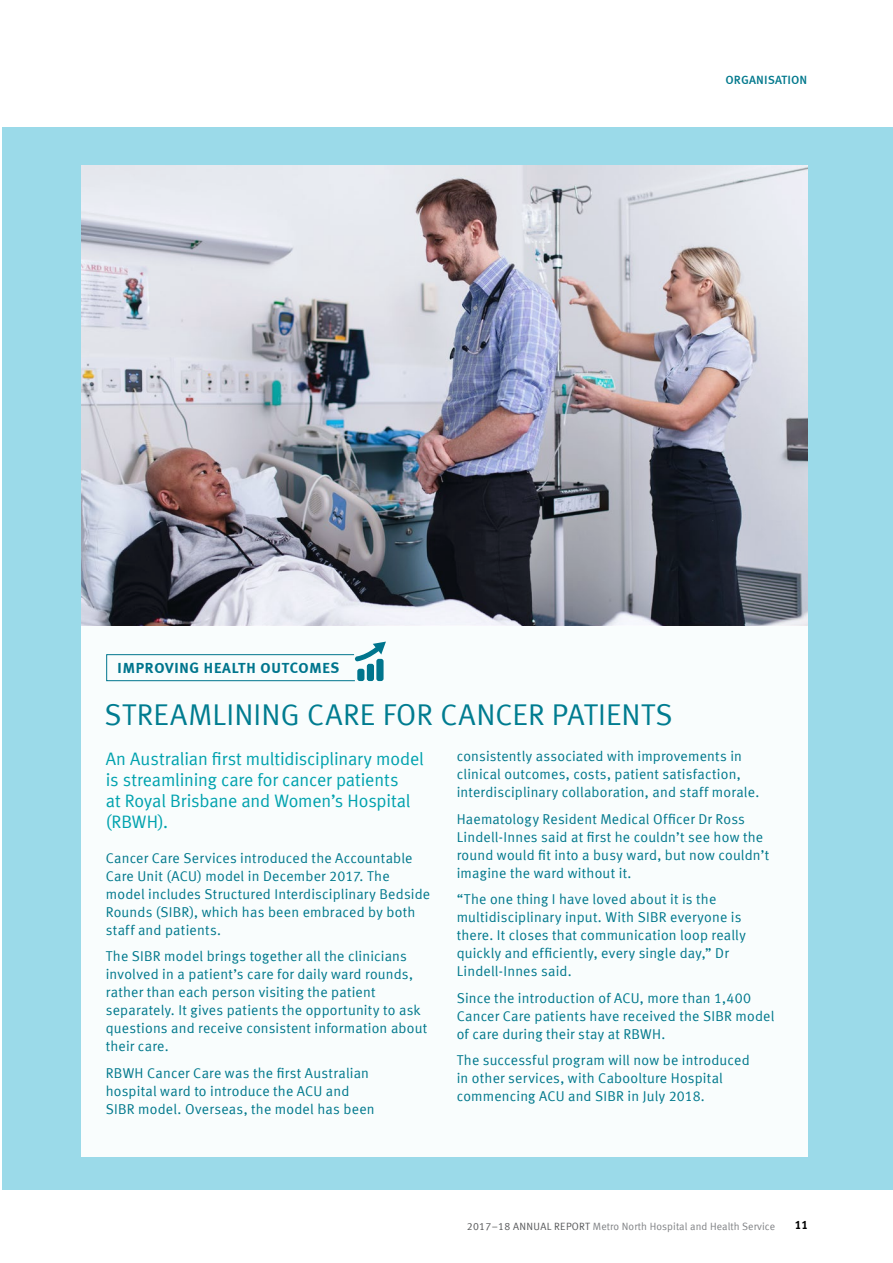
<style>
.page{position:relative;width:893px;height:1263px;background:#fff}
.page>*{position:absolute;margin:0;border:0;box-sizing:border-box;transform-origin:0 0}
.t1{font:30px "Meta Normal LF";letter-spacing:.01em;color:#007c90}
.t2{font:18px/21px "Meta Normal LF";letter-spacing:-.01em;color:#00a2ae}
.t3{font:15px "Meta Bold LF";letter-spacing:.05em;color:#00758d}
.t4{font:14.25px/18px "Meta Normal LF";letter-spacing:.015em;color:#00788c}
.t5{font:12px "Meta Medium LF Caps";letter-spacing:.01em;color:#00788c}
.t6{font:12px "Meta Bold LF Caps";color:#000}
.t7{font:10.5px "Meta Normal LF";letter-spacing:.01em;color:#808285}
.s1{color:#58595b}
</style>
<div class="page">
<div style="left:2px;top:128px;width:891px;height:1062px;background:#9bdae9"></div>
<div style="left:81px;top:625px;width:727px;height:532px;background:#fff"></div>
<img style="left:81px;top:166px;width:727px;height:459px">
<svg style="left:106px;top:642px;width:280px;height:39px"></svg>
<div style="left:357px;top:669px;width:7px;height:12px;background:#00758d;border-radius:2px"></div>
<div style="left:376px;top:659px;width:8px;height:22px;background:#00758d;border-radius:2px"></div>
<div style="left:367px;top:664px;width:7px;height:17px;background:#00758d;border-radius:2px"></div>
<p class="t3" style="left:118px;top:658px;width:223px">IMPROVING HEALTH OUTCOMES</p>
<p class="t5" style="left:725px;top:73px;width:83px">ORGANISATION</p>
<h1 class="t1" style="left:104px;top:697px;width:570px">STREAMLINING CARE FOR CANCER PATIENTS</h1>
<p class="t2" style="left:106px;top:748px;width:319px">An Australian first multidisciplinary model is streamlining care for cancer patients<br>at Royal Brisbane and Women’s Hospital (RBWH).</p>
<p class="t4" style="left:106px;top:849px;width:326px">Cancer Care Services introduced the Accountable Care Unit (ACU) model in December 2017. The model includes Structured Interdisciplinary Bedside Rounds (SIBR), which has been embraced by both staff and patients.</p>
<p class="t4" style="left:106px;top:947px;width:323px">The SIBR model brings together all the clinicians involved in a patient’s care for daily ward rounds, rather than each person visiting the patient separately. It gives patients the opportunity to ask questions and receive consistent information about their care.</p>
<p class="t4" style="left:106px;top:1064px;width:270px">RBWH Cancer Care was the first Australian hospital ward to introduce the ACU and<br>SIBR model. Overseas, the model has been</p>
<p class="t4" style="left:457px;top:747px;width:304px">consistently associated with improvements in clinical outcomes, costs, patient satisfaction, interdisciplinary collaboration, and staff morale.</p>
<p class="t4" style="left:457px;top:810px;width:314px">Haematology Resident Medical Officer Dr Ross Lindell-Innes said at first he couldn’t see how the round would fit into a busy ward, but now couldn’t imagine the ward without it.</p>
<p class="t4" style="left:457px;top:890px;width:290px">“The one thing I have loved about it is the multidisciplinary input. With SIBR everyone is there. It closes that communication loop really quickly and efficiently, every single day,” Dr Lindell-Innes said.</p>
<p class="t4" style="left:457px;top:989px;width:319px">Since the introduction of ACU, more than 1,400<br>Cancer Care patients have received the SIBR model of care during their stay at RBWH.</p>
<p class="t4" style="left:457px;top:1051px;width:294px">The successful program will now be introduced in other services, with Caboolture Hospital commencing ACU and SIBR in July 2018.</p>
<p class="t7" style="left:467px;top:1220px;width:310px"><span class="s1">2017–18 ANNUAL REPORT</span> Metro North Hospital and Health Service</p>
<p class="t6" style="left:795px;top:1218px;width:15px">11</p>
</div>
